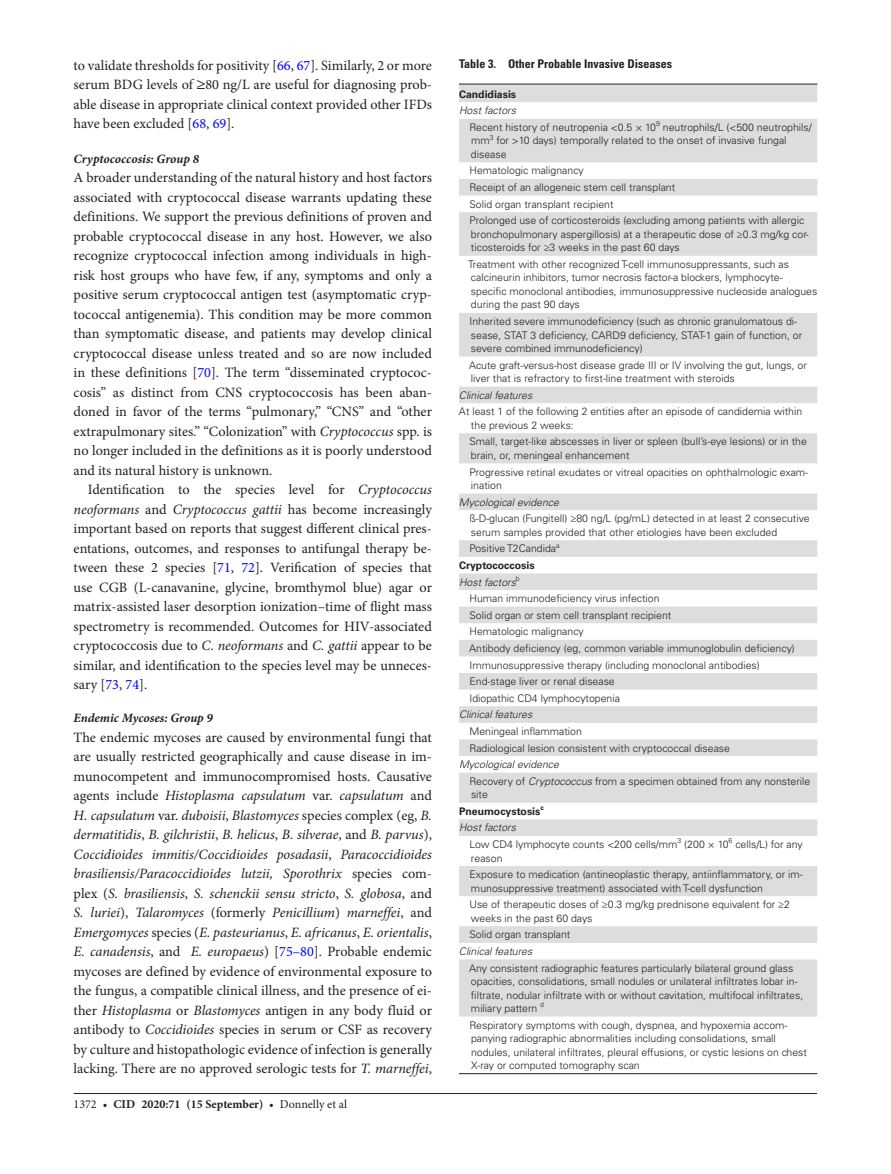
<style>
.page{position:relative;width:891px;height:1174px;background:#fff}
.page>*{position:absolute;margin:0;border:0;box-sizing:border-box;transform-origin:0 0}
.t1{font:14.25px/19.5px "Minion Pro";color:#231f20;text-align:justify}
.t2{font:italic 700 12.75px "Minion Pro";letter-spacing:-.005em;color:#231f20}
.t3{font:700 12px "Minion Pro";color:#231f20}
.t4{font:700 condensed 12px "Univers LT Std";color:#231f20}
.t5{font:300 10.5px/13.5px "Univers LT Std";color:#231f20}
.t6{font:700 10.5px/16.6px "Univers LT Std";color:#231f20}
.t7{font:italic 300 10.5px "Univers LT Std";color:#231f20}
.t8{font:300 6.9px "Univers LT Std";color:#231f20}
.s1{color:#00f}
.s2{font-family:"Gandhari Unicode"}
.s3{font-style:italic}
.s4{font-weight:400}
.s5{font-weight:300;font-style:italic}
.s6{font-weight:300}
</style>
<div class="page">
<hr style="left:74px;top:1093px;width:743px;height:1px;background:#231f20">
<svg style="left:459px;top:85px;width:358px;height:932px;fill:#dcdddf"></svg>
<hr style="left:459px;top:84px;width:358px;height:1px;background:#231f20">
<hr style="left:459px;top:1073px;width:358px;height:1px;background:#231f20">
<p class="t1" style="left:74px;top:55px;width:360px">to validate thresholds for positivity [<span class="s1">66</span>, <span class="s1">67</span>]. Similarly, 2 or more serum BDG levels of <span class="s2">≥</span>80 ng/L are useful for diagnosing prob&shy;able disease in appropriate clinical context provided other IFDs have been excluded [<span class="s1">68</span>, <span class="s1">69</span>].</p>
<p class="t2" style="left:74px;top:150px;width:127px">Cryptococcosis: Group 8</p>
<p class="t1" style="left:74px;top:168px;width:360px">A broader understanding of the natural history and host factors associated with cryptococcal disease warrants updating these definitions. We support the previous definitions of proven and probable cryptococcal disease in any host. However, we also recognize cryptococcal infection among individuals in high&shy;risk host groups who have few, if any, symptoms and only a positive serum cryptococcal antigen test (asymptomatic cryp&shy;tococcal antigenemia). This condition may be more common than symptomatic disease, and patients may develop clinical cryptococcal disease unless treated and so are now included in these definitions [<span class="s1">70</span>]. The term “disseminated cryptococ&shy;cosis” as distinct from CNS cryptococcosis has been aban&shy;doned in favor of the terms “pulmonary,” “CNS” and “other extrapulmonary sites.” “Colonization” with <span class="s3">Cryptococcus</span> spp. is no longer included in the definitions as it is poorly understood and its natural history is unknown.</p>
<p class="t1" style="left:74px;top:480px;width:360px;text-indent:14px">Identification to the species level for <span class="s3">Cryptococcus neoformans</span> and <span class="s3">Cryptococcus gattii</span> has become increasingly important based on reports that suggest different clinical pres&shy;entations, outcomes, and responses to antifungal therapy be&shy;tween these 2 species [<span class="s1">71</span>, <span class="s1">72</span>]. Verification of species that use CGB (L-canavanine, glycine, bromthymol blue) agar or matrix-assisted laser desorption ionization–time of flight mass spectrometry is recommended. Outcomes for HIV-associated cryptococcosis due to <span class="s3">C. neoformans</span> and <span class="s3">C. gattii</span> appear to be similar, and identification to the species level may be unneces&shy;sary [<span class="s1">73</span>, <span class="s1">74</span>].</p>
<p class="t2" style="left:74px;top:709px;width:141px">Endemic Mycoses: Group 9</p>
<p class="t1" style="left:74px;top:727px;width:360px">The endemic mycoses are caused by environmental fungi that are usually restricted geographically and cause disease in im&shy;munocompetent and immunocompromised hosts. Causative agents include <span class="s3">Histoplasma capsulatum</span> var. <span class="s3">capsulatum</span> and <span class="s3">H. capsulatum</span> var. <span class="s3">duboisii</span>, <span class="s3">Blastomyces</span> species complex (eg, <span class="s3">B. dermatitidis</span>, <span class="s3">B. gilchristii</span>, <span class="s3">B. helicus</span>, <span class="s3">B. silverae</span>, and <span class="s3">B. parvus</span>), <span class="s3">Coccidioides immitis/Coccidioides posadasii</span>, <span class="s3">Paracoccidioides brasiliensis/Paracoccidioides lutzii, Sporothrix</span> species com&shy;plex (<span class="s3">S. brasiliensis</span>, <span class="s3">S. schenckii sensu stricto</span>, <span class="s3">S. globosa</span>, and <span class="s3">S. luriei</span>), <span class="s3">Talaromyces</span> (formerly <span class="s3">Penicillium</span>) <span class="s3">marneffei</span>, and <span class="s3">Emergomyces</span> species (<span class="s3">E. pasteurianus</span>, <span class="s3">E. africanus</span>, <span class="s3">E. orientalis</span>, <span class="s3">E. canadensis</span>, and <span class="s3">E. europaeus</span>) [<span class="s1">75–80</span>]. Probable endemic mycoses are defined by evidence of environmental exposure to the fungus, a compatible clinical illness, and the presence of ei&shy;ther <span class="s3">Histoplasma</span> or <span class="s3">Blastomyces</span> antigen in any body fluid or antibody to <span class="s3">Coccidioides</span> species in serum or CSF as recovery by culture and histopathologic evidence of infection is generally lacking. There are no approved serologic tests for <span class="s3">T. marneffei</span>,</p>
<p class="t3" style="left:74px;top:1095px;width:275px"><span class="s4">1372 •</span> cid 2020:71 (15 September) <span class="s4">• Donnelly et al</span></p>
<p class="t4" style="left:459px;top:56px;width:215px">Table 3. Other Probable Invasive Diseases</p>
<p class="t6" style="left:459px;top:86px;width:59px">Candidiasis</p>
<p class="t5" style="left:470px;top:102px;width:344px;line-height:16.6px;text-indent:-10px"><span class="s3">Host factors<br></span>Recent history of neutropenia &lt;0.5 × 10<sup>9</sup> neutrophils/L (&lt;500 neutrophils/</p>
<p class="t5" style="left:471px;top:134px;width:20px">mm</p>
<p class="t8" style="left:490px;top:133px;width:5px">3</p>
<p class="t5" style="left:471px;top:134px;width:317px;text-indent:25px">for &gt;10 days) temporally related to the onset of invasive fungal disease</p>
<p class="t5" style="left:469px;top:162px;width:336px;line-height:16.6px">Hematologic malignancy<br>Receipt of an allogeneic stem cell transplant<br>Solid organ transplant recipient<br>Prolonged use of corticosteroids (excluding among patients with allergic</p>
<p class="t5" style="left:471px;top:227px;width:339px">bronchopulmonary aspergillosis) at a therapeutic dose of ≥0.3 mg/kg cor&shy;ticosteroids for ≥3 weeks in the past 60 days</p>
<p class="t5" style="left:468px;top:257px;width:351px">Treatment with other recognized T-cell immunosuppressants, such as calcineurin inhibitors, tumor necrosis factor-a blockers, lymphocyte&shy;specific monoclonal antibodies, immunosuppressive nucleoside analogues during the past 90 days</p>
<p class="t5" style="left:469px;top:315px;width:334px">Inherited severe immunodeficiency (such as chronic granulomatous di&shy;sease, STAT 3 deficiency, CARD9 deficiency, STAT-1 gain of function, or severe combined immunodeficiency)</p>
<p class="t5" style="left:469px;top:358px;width:339px">Acute graft-versus-host disease grade III or IV involving the gut, lungs, or liver that is refractory to first-line treatment with steroids</p>
<p class="t7" style="left:459px;top:389px;width:75px">Clinical features</p>
<p class="t5" style="left:471px;top:405px;width:333px;text-indent:-12px">At least 1 of the following 2 entities after an episode of candidemia within the previous 2 weeks:</p>
<p class="t5" style="left:469px;top:435px;width:339px">Small, target-like abscesses in liver or spleen (bull’s-eye lesions) or in the brain, or, meningeal enhancement</p>
<p class="t5" style="left:469px;top:465px;width:340px">Progressive retinal exudates or vitreal opacities on ophthalmologic exam&shy;ination</p>
<p class="t7" style="left:459px;top:496px;width:101px">Mycological evidence</p>
<p class="t5" style="left:469px;top:512px;width:342px">ß-D-glucan (Fungitell) ≥80 ng/L (pg/mL) detected in at least 2 consecutive serum samples provided that other etiologies have been excluded</p>
<p class="t5" style="left:469px;top:542px;width:88px">Positive T2Candida</p>
<p class="t8" style="left:556px;top:541px;width:5px">a</p>
<p class="t6" style="left:459px;top:557px;width:77px">Cryptococcosis<br><span class="s5">Host factors</span><sup>b</sup></p>
<p class="t5" style="left:469px;top:590px;width:327px;line-height:16.6px">Human immunodeficiency virus infection<br>Solid organ or stem cell transplant recipient<br>Hematologic malignancy<br>Antibody deficiency (eg, common variable immunoglobulin deficiency)<br>Immunosuppressive therapy (including monoclonal antibodies)<br>End-stage liver or renal disease<br>Idiopathic CD4 lymphocytopenia</p>
<p class="t7" style="left:459px;top:708px;width:75px">Clinical features</p>
<p class="t5" style="left:470px;top:723px;width:262px;line-height:16.6px">Meningeal inflammation<br>Radiological lesion consistent with cryptococcal disease</p>
<p class="t5" style="left:470px;top:756px;width:342px;line-height:16.6px;text-indent:-10px"><span class="s3">Mycological evidence<br></span>Recovery of <span class="s3">Cryptococcus</span> from a specimen obtained from any nonsterile</p>
<p class="t6" style="left:459px;top:786px;width:86px;text-indent:12px"><span class="s6">site<br></span>Pneumocystosis<sup>c<br></sup><span class="s5">Host factors</span></p>
<p class="t5" style="left:470px;top:838px;width:335px">Low CD4 lymphocyte counts &lt;200 cells/mm<sup>3</sup> (200 × 10<sup>6</sup> cells/L) for any reason</p>
<p class="t5" style="left:469px;top:868px;width:335px">Exposure to medication (antineoplastic therapy, antiinflammatory, or im&shy;munosuppressive treatment) associated with T-cell dysfunction</p>
<p class="t5" style="left:469px;top:898px;width:322px">Use of therapeutic doses of ≥0.3 mg/kg prednisone equivalent for ≥2 weeks in the past 60 days</p>
<p class="t5" style="left:469px;top:928px;width:102px">Solid organ transplant</p>
<p class="t7" style="left:459px;top:945px;width:75px">Clinical features</p>
<p class="t5" style="left:469px;top:961px;width:336px">Any consistent radiographic features particularly bilateral ground glass opacities, consolidations, small nodules or unilateral infiltrates lobar in&shy;filtrate, nodular infiltrate with or without cavitation, multifocal infiltrates, miliary pattern</p>
<p class="t8" style="left:540px;top:1001px;width:5px">d</p>
<p class="t5" style="left:470px;top:1018px;width:339px">Respiratory symptoms with cough, dyspnea, and hypoxemia accom&shy;panying radiographic abnormalities including consolidations, small nodules, unilateral infiltrates, pleural effusions, or cystic lesions on chest X-ray or computed tomography scan</p>
</div>
